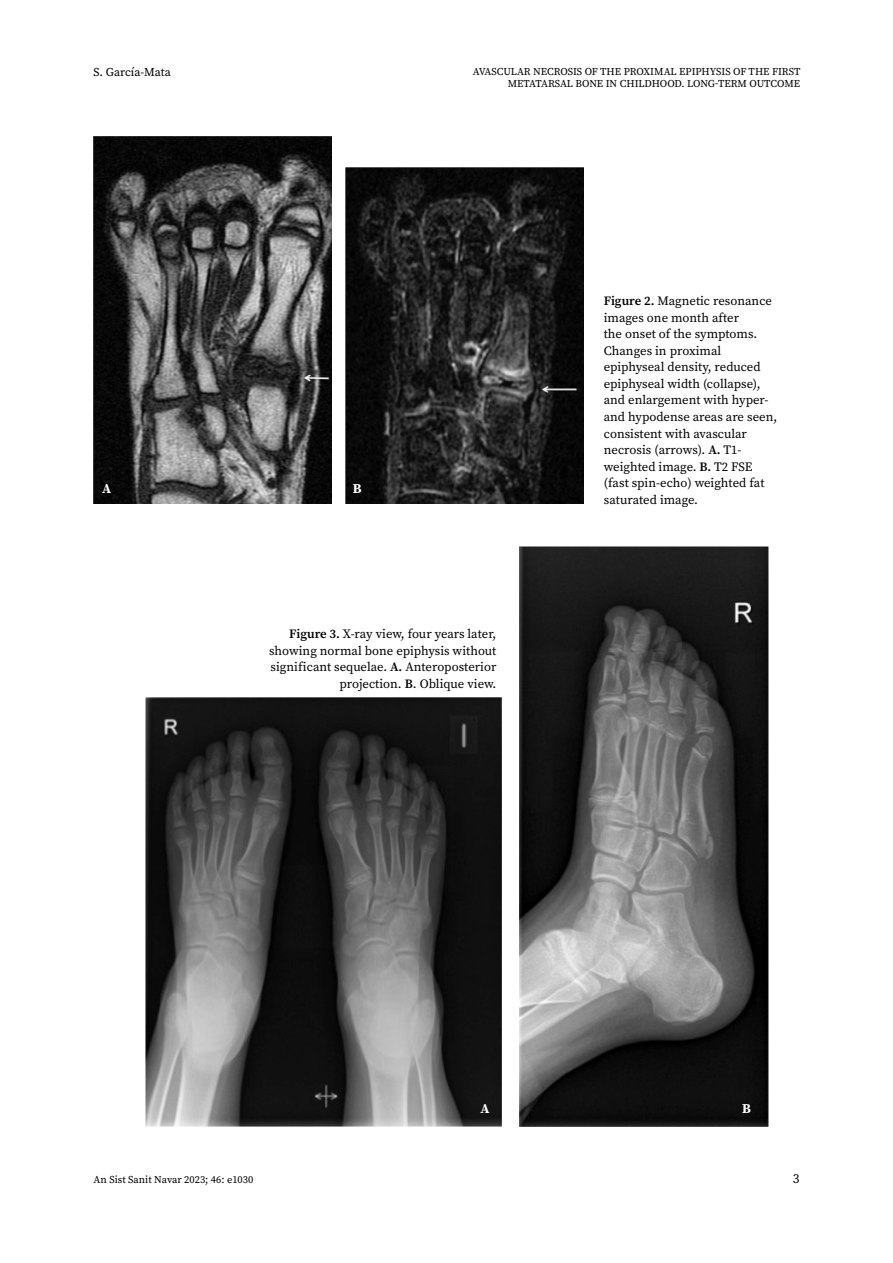
<style>
.page{position:relative;width:893px;height:1263px;background:#fff}
.page>*{position:absolute;margin:0;border:0;box-sizing:border-box;transform-origin:0 0}
.t1{font:13.5px "Source Serif Variable";color:#fff}
.t2{font:13.5px "Source Serif Variable";color:#000}
.t3{font:12.75px/16.6px "Source Serif Variable";color:#000}
.t4{font:12px "Source Serif Variable";color:#000}
.t5{font:10.5px/12.6px "Source Serif Variable";color:#000;text-align:right}
</style>
<div class="page">
<img style="left:94px;top:136px;width:237px;height:368px">
<img style="left:345px;top:168px;width:238px;height:336px">
<img style="left:146px;top:698px;width:356px;height:429px">
<img style="left:519px;top:547px;width:250px;height:580px">
<p class="t4" style="left:94px;top:64px;width:79px">S. García-Mata</p>
<p class="t5" style="left:473px;top:65px;width:329px">AVASCULAR NECROSIS OF THE PROXIMAL EPIPHYSIS OF THE FIRST<br>METATARSAL BONE IN CHILDHOOD. LONG-TERM OUTCOME</p>
<p class="t1" style="left:102px;top:480px;width:10px">A</p>
<p class="t1" style="left:353px;top:480px;width:10px">B</p>
<p class="t3" style="left:269px;top:626px;width:229px;text-align:right">Figure 3. X-ray view, four years later, showing normal bone epiphysis without significant sequelae. A. Anteroposterior projection. B. Oblique view.</p>
<p class="t3" style="left:604px;top:292px;width:175px">Figure 2. Magnetic resonance images one month after<br>the onset of the symptoms.<br>Changes in proximal epiphyseal density, reduced epiphyseal width (collapse), and enlargement with hyper&shy;and hypodense areas are seen, consistent with avascular necrosis (arrows). A. T1- weighted image. B. T2 FSE (fast spin-echo) weighted fat saturated image.</p>
<p class="t1" style="left:480px;top:1100px;width:10px">A</p>
<p class="t1" style="left:742px;top:1100px;width:10px">B</p>
<p class="t5" style="left:94px;top:1173px;width:161px">An Sist Sanit Navar 2023; 46: e1030</p>
<p class="t2" style="left:793px;top:1170px;width:8px">3</p>
</div>
